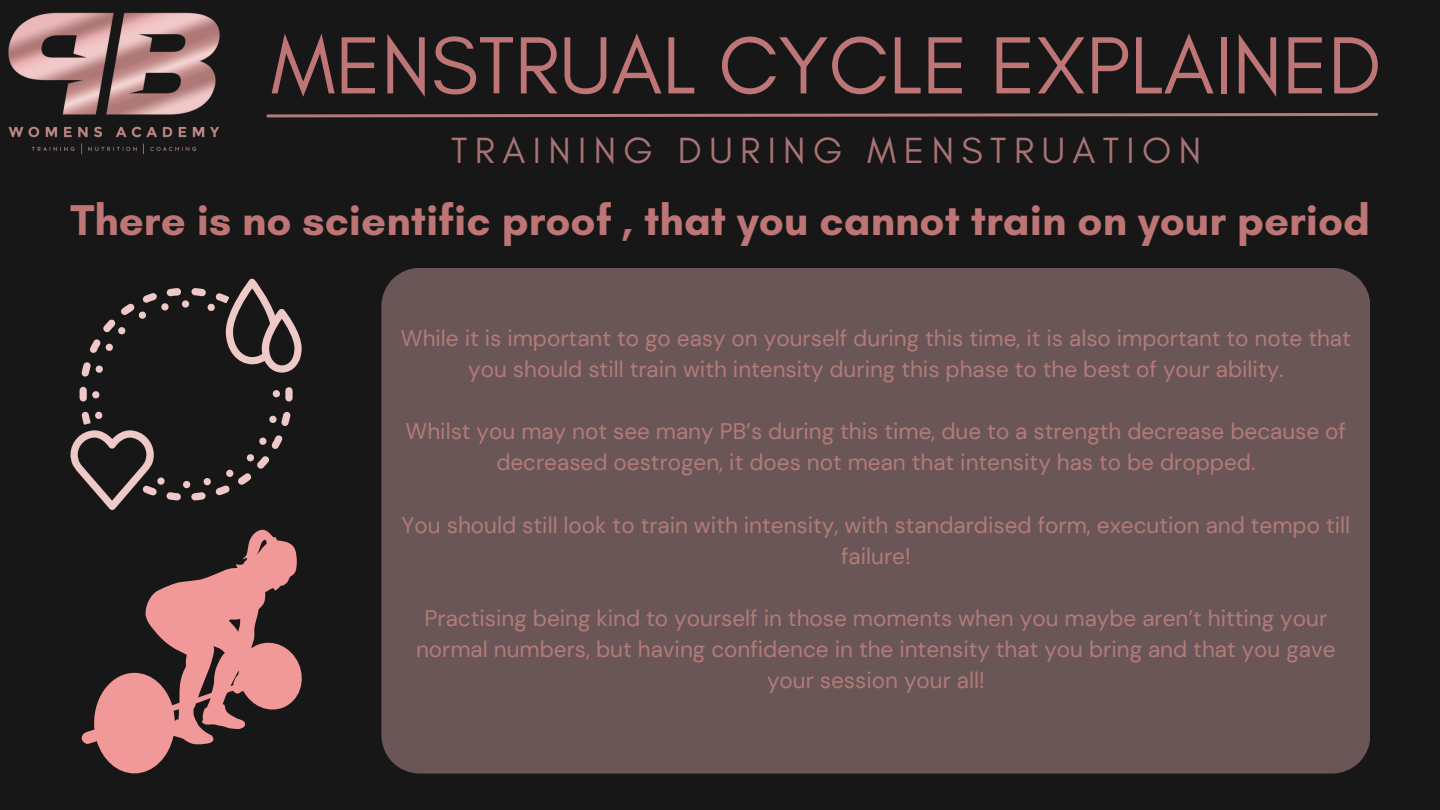
<style>
.page{position:relative;width:1440px;height:810px;background:#171717}
.page>*{position:absolute;margin:0;border:0;box-sizing:border-box;transform-origin:0 0}
.t1{font:82.6px "Glacial Indifference";color:#be7575}
.t2{font:700 43.9px "Glacial Indifference";color:#be7575}
.t3{font:37.1px "Glacial Indifference";letter-spacing:.2em;color:#a97375}
.t4{font:22.5px/31.1px "DM Sans";color:#b27b79;text-align:center}
</style>
<div class="page">
<svg style="left:80px;top:387px;width:20px;height:14px"></svg>
<svg style="left:273px;top:387px;width:20px;height:14px"></svg>
<svg style="left:70px;top:411px;width:221px;height:99px"></svg>
<svg style="left:81px;top:279px;width:220px;height:98px"></svg>
<img style="left:8px;top:12px;width:212px;height:143px">
<svg style="left:266px;top:113px;width:1112px;height:5px"></svg>
<div style="left:381px;top:268px;width:989px;height:506px;background:#6a5657"></div>
<svg style="left:81px;top:529px;width:221px;height:244px"></svg>
<p class="t1" style="left:271px;top:15px;width:1112px">MENSTRUAL CYCLE EXPLAINED</p>
<p class="t3" style="left:451px;top:127px;width:751px">TRAINING DURING MENSTRUATION</p>
<p class="t2" style="left:70px;top:194px;width:1301px">There is no scientific proof , that you cannot train on your period</p>
<p class="t4" style="left:401px;top:323px;width:951px">While it is important to go easy on yourself during this time, it is also important to note that you should still train with intensity during this phase to the best of your ability.</p>
<p class="t4" style="left:406px;top:416px;width:942px">Whilst you may not see many PB’s during this time, due to a strength decrease because of decreased oestrogen, it does not mean that intensity has to be dropped.</p>
<p class="t4" style="left:402px;top:509px;width:950px">You should still look to train with intensity, with standardised form, execution and tempo till failure!</p>
<p class="t4" style="left:416px;top:603px;width:921px">Practising being kind to yourself in those moments when you maybe aren’t hitting your normal numbers, but having confidence in the intensity that you bring and that you gave your session your all!</p>
</div>
